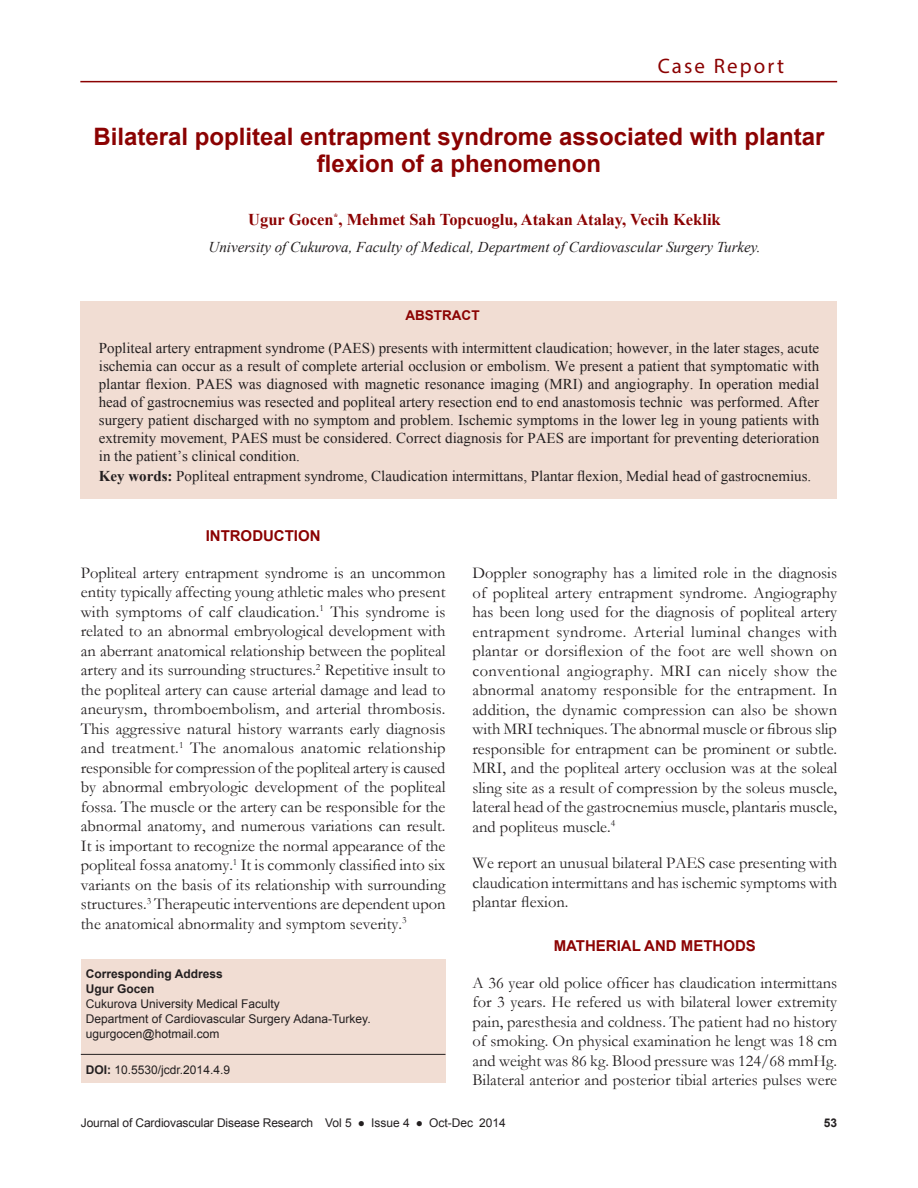
<style>
.page{position:relative;width:918px;height:1188px;background:#fff}
.page>*{position:absolute;margin:0;border:0;box-sizing:border-box;transform-origin:0 0}
.AT{font:700 24px/27px "Arial";color:#8b0202;text-align:center}
.AH{font:21px "Myriad Pro";letter-spacing:.1em;color:#8b0202}
.TX{font:16.5px/19.5px "Garamond";color:#231f20;text-align:justify}
.AU{font:700 16.5px "Times New Roman";color:#8b0202}
.ABS{font:15px/18px "Times New Roman";color:#231f20;text-align:justify}
.AFF{font:italic 15px "Times New Roman";color:#231f20}
.t1{font:700 15px "Arial";color:#8b0202}
.ABSH{font:700 13.5px "Arial";color:#8b0202}
.ADD{font:12px "Arial";color:#231f20}
.ADD-2{font:700 12px "Arial";color:#231f20}
.DOI{font:12px "Arial";color:#231f20}
.s1{font-weight:700}
</style>
<div class="page">
<div style="left:81px;top:301px;width:756px;height:198px;background:#f1ddd3"></div>
<div style="left:81px;top:959px;width:365px;height:124px;background:#f1ddd3"></div>
<hr style="left:81px;top:1054px;width:364px;height:1px;background:#231f20">
<hr style="left:80px;top:81px;width:757px;height:1px;background:#8b0202">
<p class="AH" style="left:658px;top:53px;width:128px">Case Report</p>
<p class="AT" style="left:94px;top:124px;width:732px">Bilateral popliteal entrapment syndrome associated with plantar flexion of a phenomenon</p>
<p class="AU" style="left:248px;top:209px;width:474px">Ugur Gocen<sup>*</sup>, Mehmet Sah Topcuoglu, Atakan Atalay, Vecih Keklik</p>
<p class="AFF" style="left:209px;top:237px;width:553px">University of Cukurova, Faculty of Medical, Department of Cardiovascular Surgery Turkey.</p>
<p class="ABSH" style="left:405px;top:306px;width:76px">ABSTRACT</p>
<p class="ABS" style="left:99px;top:338px;width:722px">Popliteal artery entrapment syndrome (PAES) presents with intermittent claudication; however, in the later stages, acute ischemia can occur as a result of complete arterial occlusion or embolism. We present a patient that symptomatic with plantar flexion. PAES was diagnosed with magnetic resonance imaging (MRI) and angiography. In operation medial head of gastrocnemius was resected and popliteal artery resection end to end anastomosis technic was performed. After surgery patient discharged with no symptom and problem. Ischemic symptoms in the lower leg in young patients with extremity movement, PAES must be considered. Correct diagnosis for PAES are important for preventing deterioration in the patient’s clinical condition.</p>
<p class="ABS" style="left:99px;top:466px;width:714px"><span class="s1">Key words:</span> Popliteal entrapment syndrome, Claudication intermittans, Plantar flexion, Medial head of gastrocnemius.</p>
<h1 class="t1" style="left:206px;top:526px;width:116px">INTRODUCTION</h1>
<p class="TX" style="left:81px;top:562px;width:366px">Popliteal artery entrapment syndrome is an uncommon entity typically affecting young athletic males who present with symptoms of calf claudication.<sup>1</sup> This syndrome is related to an abnormal embryological development with an aberrant anatomical relationship between the popliteal artery and its surrounding structures.<sup>2</sup> Repetitive insult to the popliteal artery can cause arterial damage and lead to aneurysm, thromboembolism, and arterial thrombosis.<br>This aggressive natural history warrants early diagnosis and treatment.<sup>1</sup> The anomalous anatomic relationship responsible for compression of the popliteal artery is caused by abnormal embryologic development of the popliteal fossa. The muscle or the artery can be responsible for the abnormal anatomy, and numerous variations can result.<br>It is important to recognize the normal appearance of the popliteal fossa anatomy.<sup>1</sup> It is commonly classified into six variants on the basis of its relationship with surrounding structures.<sup>3</sup> Therapeutic interventions are dependent upon the anatomical abnormality and symptom severity.<sup>3</sup></p>
<p class="TX" style="left:472px;top:563px;width:366px">Doppler sonography has a limited role in the diagnosis of popliteal artery entrapment syndrome. Angiography has been long used for the diagnosis of popliteal artery entrapment syndrome. Arterial luminal changes with plantar or dorsiflexion of the foot are well shown on conventional angiography. MRI can nicely show the abnormal anatomy responsible for the entrapment. In addition, the dynamic compression can also be shown with MRI techniques. The abnormal muscle or fibrous slip responsible for entrapment can be prominent or subtle.<br>MRI, and the popliteal artery occlusion was at the soleal sling site as a result of compression by the soleus muscle, lateral head of the gastrocnemius muscle, plantaris muscle, and popliteus muscle.<sup>4</sup></p>
<p class="TX" style="left:472px;top:853px;width:366px">We report an unusual bilateral PAES case presenting with claudication intermittans and has ischemic symptoms with plantar flexion.</p>
<h1 class="t1" style="left:554px;top:936px;width:204px">MATHERIAL AND METHODS</h1>
<p class="TX" style="left:472px;top:972px;width:366px">A 36 year old police officer has claudication intermittans for 3 years. He refered us with bilateral lower extremity pain, paresthesia and coldness. The patient had no history of smoking. On physical examination he lengt was 18 cm and weight was 86 kg. Blood pressure was 124/68 mmHg.<br>Bilateral anterior and posterior tibial arteries pulses were</p>
<p class="ADD-2" style="left:86px;top:966px;width:138px">Corresponding Address</p>
<p class="ADD-2" style="left:86px;top:981px;width:70px">Ugur Gocen</p>
<p class="ADD" style="left:86px;top:996px;width:196px">Cukurova University Medical Faculty</p>
<p class="ADD" style="left:86px;top:1011px;width:286px">Department of Cardiovascular Surgery Adana-Turkey.</p>
<p class="ADD" style="left:86px;top:1026px;width:135px">ugurgocen@hotmail.com</p>
<p class="DOI" style="left:86px;top:1061px;width:146px"><span class="s1">DOI:</span> 10.5530/jcdr.2014.4.9</p>
<p class="ADD" style="left:81px;top:1115px;width:426px">Journal of Cardiovascular Disease Research Vol 5 ● Issue 4 ● Oct-Dec 2014</p>
<p class="ADD-2" style="left:824px;top:1115px;width:15px">53</p>
</div>
